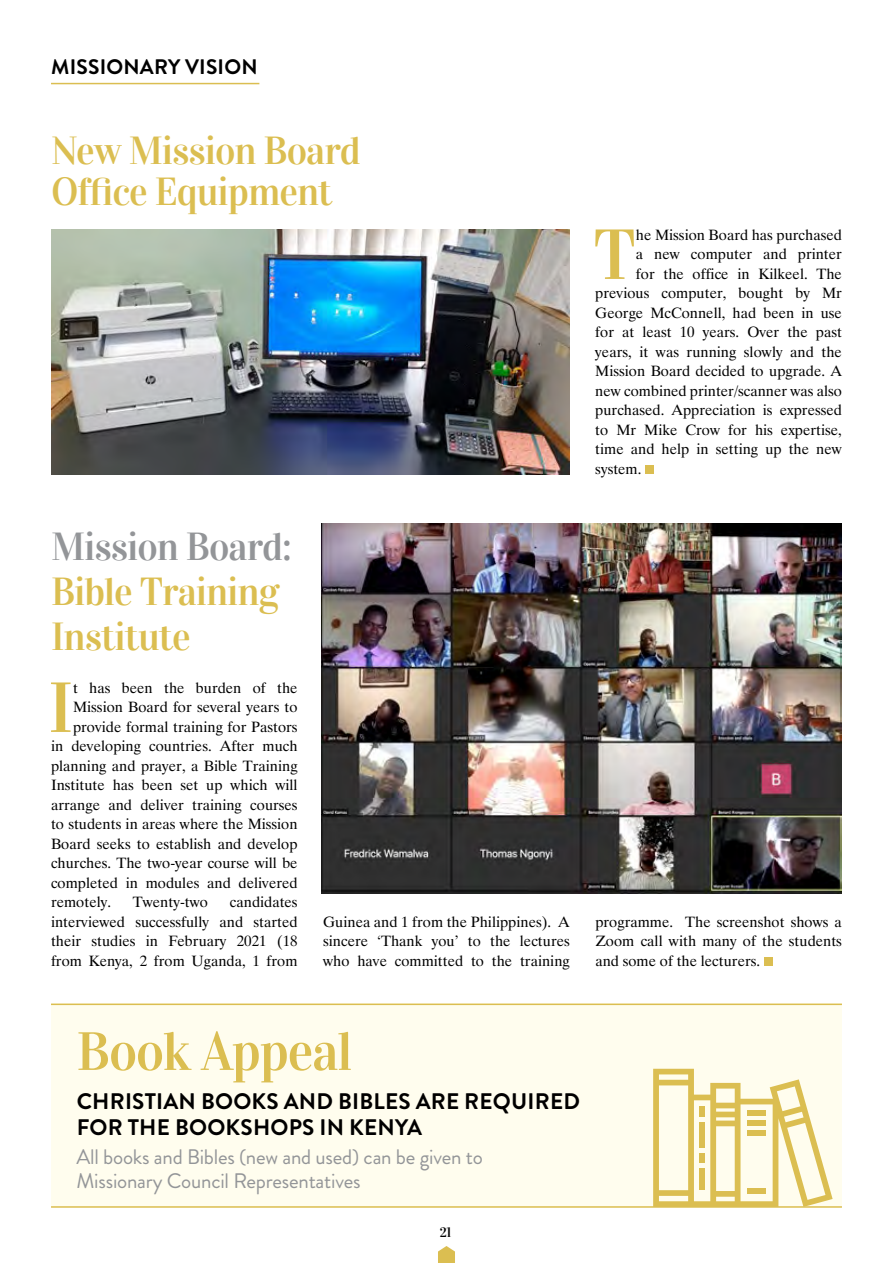
<style>
.page{position:relative;width:893px;height:1263px;background:#fff}
.page>*{position:absolute;margin:0;border:0;box-sizing:border-box;transform-origin:0 0}
.t1{font:70.95px "Vidaloka";color:#dbbe51}
.t2{font:54px "Vidaloka";letter-spacing:-.025em;color:#dbbe51}
.t3{font:39px/40.5px "Vidaloka";letter-spacing:-.025em;color:#dbbe51}
.t4{font:39px "Vidaloka";letter-spacing:-.025em;color:#939598}
.t5{font:700 22.5px/25.5px "Brandon Grotesque";letter-spacing:.01em;color:#000}
.t6{font:21px/24px "Brandon Grotesque";letter-spacing:-.01em;color:#939598}
.t7{font:700 21px "Brandon Grotesque";letter-spacing:.01em;color:#000}
.t8{font:15px/19.5px "Tiempo";color:#000;text-align:justify}
.t9{font:13.5px "Vidaloka";color:#000}
</style>
<div class="page">
<svg style="left:438px;top:1246px;width:17px;height:17px"></svg>
<hr style="left:51px;top:83px;width:208px;height:1px;background:#dbbe51">
<div style="left:645px;top:465px;width:9px;height:9px;background:#dbbe51"></div>
<div style="left:764px;top:957px;width:8px;height:9px;background:#dbbe51"></div>
<div style="left:51px;top:1003px;width:791px;height:205px;background:#fffdee"></div>
<svg style="left:653px;top:1069px;width:180px;height:137px"></svg>
<div style="left:747px;top:1110px;width:19px;height:6px;background:#dbbe51"></div>
<div style="left:747px;top:1120px;width:19px;height:6px;background:#dbbe51"></div>
<div style="left:747px;top:1130px;width:19px;height:6px;background:#dbbe51"></div>
<div style="left:747px;top:1188px;width:19px;height:6px;background:#dbbe51"></div>
<div style="left:699px;top:1153px;width:6px;height:9px;background:#dbbe51"></div>
<div style="left:699px;top:1168px;width:6px;height:22px;background:#dbbe51"></div>
<div style="left:699px;top:1122px;width:6px;height:25px;background:#dbbe51"></div>
<div style="left:699px;top:1107px;width:6px;height:10px;background:#dbbe51"></div>
<hr style="left:51px;top:1206px;width:791px;height:2px;background:#dbbe51">
<hr style="left:51px;top:1003px;width:791px;height:2px;background:#dbbe51">
<img style="left:51px;top:230px;width:519px;height:244px">
<img style="left:321px;top:523px;width:521px;height:370px">
<h3 class="t7" style="left:51px;top:52px;width:208px">MISSIONARY VISION</h3>
<h3 class="t3" style="left:51px;top:131px;width:311px">New Mission Board<br>Office Equipment</h3>
<h3 class="t4" style="left:51px;top:523px;width:242px">Mission Board:</h3>
<h3 class="t3" style="left:51px;top:569px;width:230px;line-height:45px">Bible Training<br>Institute</h3>
<h1 class="t1" style="left:593px;top:212px;width:44px">T</h1>
<p class="t8" style="left:636px;top:225px;width:208px">he Mission Board has purchased</p>
<p class="t8" style="left:636px;top:244px;width:208px">a new computer and printer</p>
<p class="t8" style="left:636px;top:264px;width:207px">for the office in Kilkeel. The</p>
<p class="t8" style="left:595px;top:283px;width:248px">previous computer, bought by Mr</p>
<p class="t8" style="left:595px;top:303px;width:248px">George McConnell, had been in use</p>
<p class="t8" style="left:595px;top:322px;width:248px">for at least 10 years. Over the past</p>
<p class="t8" style="left:595px;top:342px;width:248px">years, it was running slowly and the</p>
<p class="t8" style="left:595px;top:361px;width:248px">Mission Board decided to upgrade. A</p>
<p class="t8" style="left:595px;top:381px;width:248px">new combined printer/scanner was also</p>
<p class="t8" style="left:595px;top:400px;width:248px">purchased. Appreciation is expressed</p>
<p class="t8" style="left:595px;top:420px;width:248px">to Mr Mike Crow for his expertise,</p>
<p class="t8" style="left:595px;top:439px;width:248px">time and help in setting up the new</p>
<p class="t8" style="left:595px;top:459px;width:48px">system.</p>
<h1 class="t1" style="left:48px;top:665px;width:26px">I</h1>
<p class="t8" style="left:73px;top:678px;width:226px">t has been the burden of the</p>
<p class="t8" style="left:73px;top:697px;width:226px">Mission Board for several years to</p>
<p class="t8" style="left:73px;top:717px;width:226px">provide formal training for Pastors</p>
<p class="t8" style="left:51px;top:736px;width:248px">in developing countries. After much</p>
<p class="t8" style="left:51px;top:756px;width:248px">planning and prayer, a Bible Training</p>
<p class="t8" style="left:51px;top:775px;width:248px">Institute has been set up which will</p>
<p class="t8" style="left:51px;top:795px;width:248px">arrange and deliver training courses</p>
<p class="t8" style="left:51px;top:814px;width:248px">to students in areas where the Mission</p>
<p class="t8" style="left:51px;top:834px;width:248px">Board seeks to establish and develop</p>
<p class="t8" style="left:51px;top:853px;width:248px">churches. The two-year course will be</p>
<p class="t8" style="left:51px;top:873px;width:248px">completed in modules and delivered</p>
<p class="t8" style="left:51px;top:892px;width:62px">remotely.</p>
<p class="t8" style="left:133px;top:892px;width:77px">Twenty-two</p>
<p class="t8" style="left:51px;top:892px;width:248px;text-indent:179px">candidates interviewed successfully and started their studies in February 2021 (18 from Kenya, 2 from Uganda, 1 from</p>
<p class="t8" style="left:323px;top:912px;width:248px">Guinea and 1 from the Philippines). A sincere ‘Thank you’ to the lectures who have committed to the training</p>
<p class="t8" style="left:595px;top:912px;width:248px">programme. The screenshot shows a Zoom call with many of the students and some of the lecturers.</p>
<h2 class="t2" style="left:77px;top:1019px;width:277px">Book Appeal</h2>
<h3 class="t5" style="left:77px;top:1089px;width:500px">CHRISTIAN BOOKS AND BIBLES ARE REQUIRED<br>FOR THE BOOKSHOPS IN KENYA</h3>
<h3 class="t6" style="left:77px;top:1145px;width:408px">All books and Bibles (new and used) can be given to<br>Missionary Council Representatives</h3>
<p class="t9" style="left:440px;top:1225px;width:13px">21</p>
</div>
